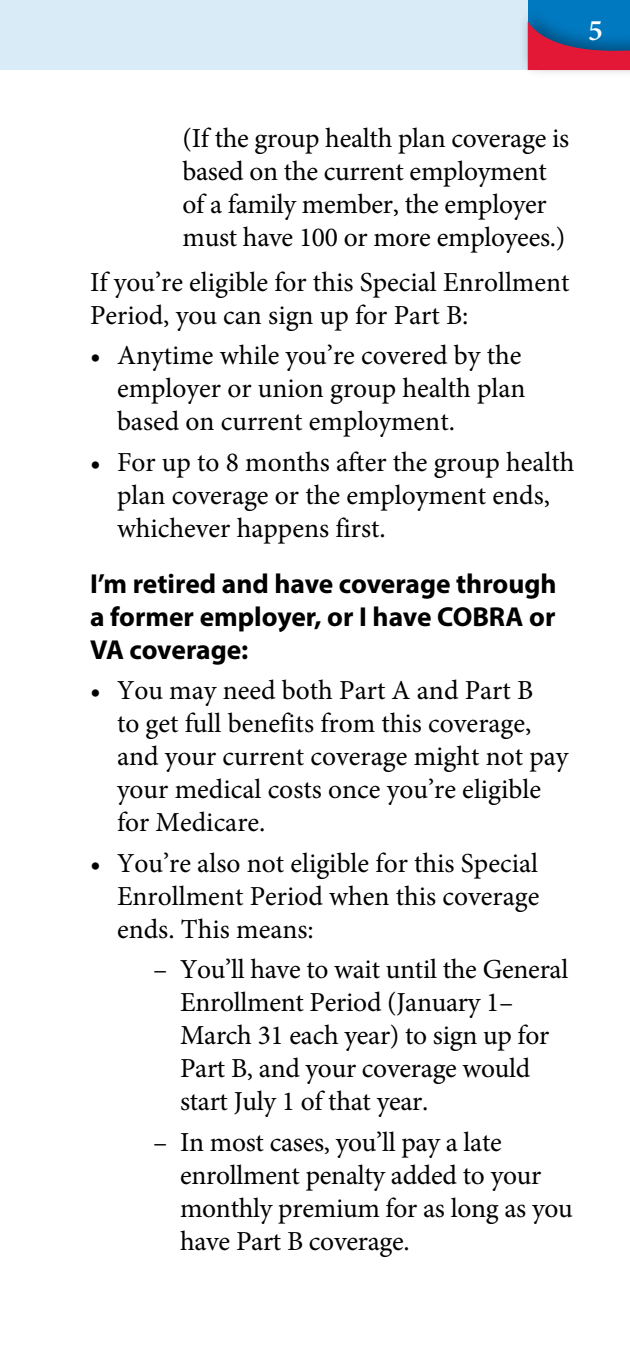
<style>
.page{position:relative;width:630px;height:1350px;background:#fff}
.page>*{position:absolute;margin:0;border:0;box-sizing:border-box;transform-origin:0 0}
.t1{font:600 30px "Minion Pro";color:#fff}
.ACCR__Second_bullets{font:27.5px/33px "Minion Pro";color:#000}
.ACCR__Header_3{font:700 27.5px/33px "Myriad Pro";color:#000;text-align:justify}
.ACCR__body_text{font:27.5px/33px "Minion Pro";color:#000}
</style>
<div class="page">
<div style="left:0;top:0;width:630px;height:70px;background:#d9ebf6"></div>
<div style="left:528px;top:0;width:102px;height:68px;background:#0079c1"></div>
<div style="left:518px;top:5px;width:112px;height:74px;background:#000;opacity:.35"></div>
<svg style="left:528px;top:21px;width:102px;height:49px"></svg>
<p class="t1" style="left:588px;top:10px;width:16px">5</p>
<p class="ACCR__Second_bullets" style="left:182px;top:122px;width:388px">(If the group health plan coverage is based on the current employment of a family member, the employer must have 100 or more employees.)</p>
<p class="ACCR__body_text" style="left:90px;top:266px;width:481px">If you’re eligible for this Special Enrollment<br>Period, you can sign up for Part B:</p>
<p class="ACCR__Second_bullets" style="left:117px;top:339px;width:410px;text-indent:-27px">• Anytime while you’re covered by the employer or union group health plan based on current employment.</p>
<p class="ACCR__Second_bullets" style="left:117px;top:446px;width:459px;text-indent:-27px">• For up to 8 months after the group health plan coverage or the employment ends, whichever happens first.</p>
<p class="ACCR__Header_3" style="left:90px;top:566px;width:468px">I’m retired and have coverage through a former employer, or I have COBRA or VA coverage:</p>
<p class="ACCR__Second_bullets" style="left:117px;top:674px;width:453px;text-indent:-27px">• You may need both Part A and Part B<br>to get full benefits from this coverage, and your current coverage might not pay your medical costs once you’re eligible for Medicare.</p>
<p class="ACCR__Second_bullets" style="left:117px;top:847px;width:424px;text-align:justify;text-indent:-27px">• You’re also not eligible for this Special Enrollment Period when this coverage ends. This means:</p>
<p class="ACCR__Second_bullets" style="left:180px;top:953px;width:390px;text-indent:-27px">– You’ll have to wait until the General<br>Enrollment Period (January 1–<br>March 31 each year) to sign up for<br>Part B, and your coverage would start July 1 of that year.</p>
<p class="ACCR__Second_bullets" style="left:180px;top:1126px;width:394px;text-indent:-27px">– In most cases, you’ll pay a late enrollment penalty added to your monthly premium for as long as you have Part B coverage.</p>
</div>
